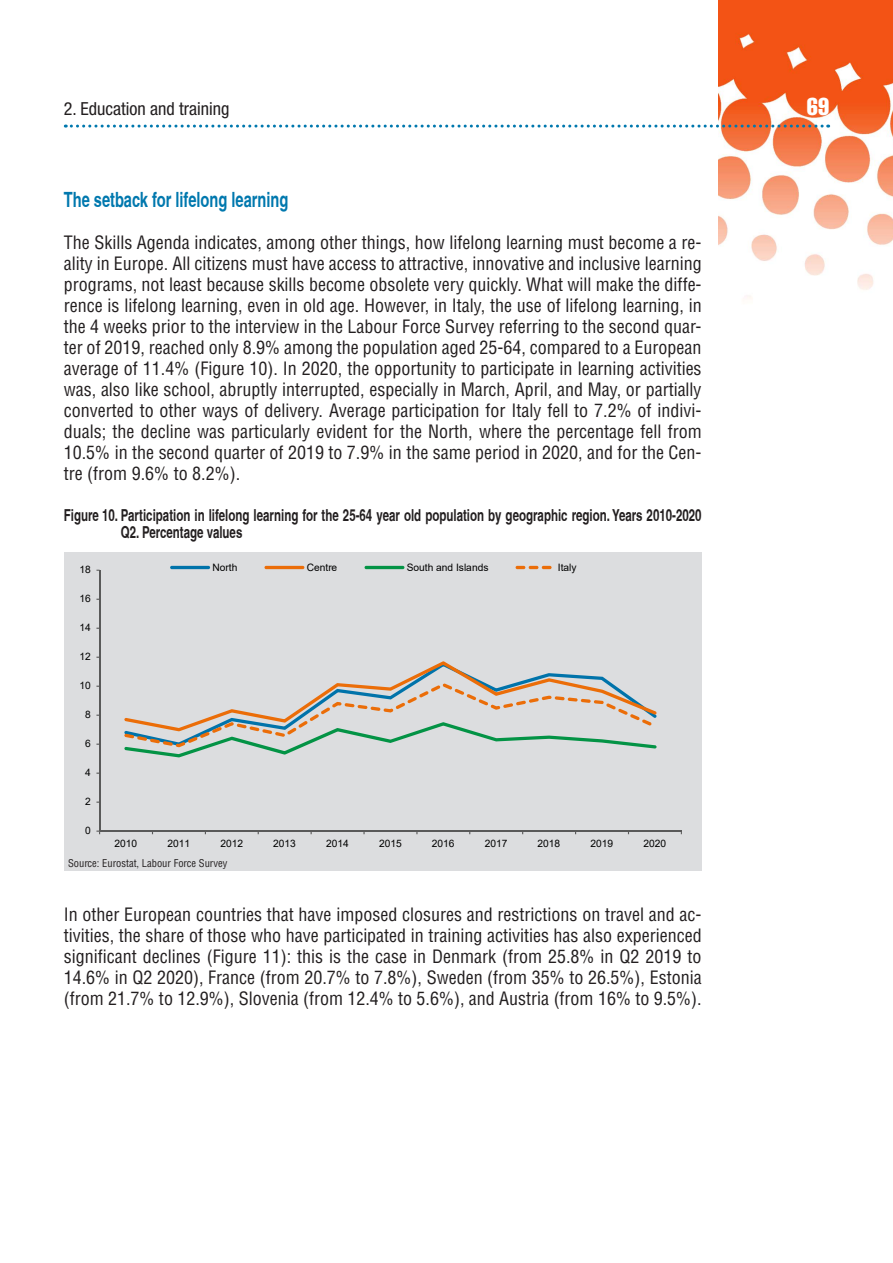
<style>
.page{position:relative;width:893px;height:1263px;background:#fff}
.page>*{position:absolute;margin:0;border:0;box-sizing:border-box;transform-origin:0 0}
.t1{font:24px "Helvetica LT Std Comp";color:#fff}
.t2{font:700 condensed 21px "Helvetica";color:#0078ae;scale:.85 1}
.t3{font:condensed 18px/21px "Helvetica LT Std";color:#231f20;text-align:justify}
.t4{font:condensed 18px "Helvetica Neue LT Std";color:#231f20}
.t5{font:700 condensed 16.5px/16.5px "Helvetica";color:#231f20;scale:.85 1}
.t6{font:condensed 10.5px "Helvetica LT Std";color:#231f20}
.t7{font:10.2px "Arial";color:#000}
</style>
<div class="page">
<img style="left:719px;top:0;width:174px;height:299px">
<svg style="left:65px;top:125px;width:764px;height:3px"></svg>
<div style="left:64px;top:552px;width:638px;height:319px;background:#dcdddf"></div>
<hr style="left:99px;top:570px;width:1px;height:261px;background:#595959">
<hr style="left:100px;top:830px;width:581px;height:2px;background:#595959">
<svg style="left:124px;top:661px;width:533px;height:96px"></svg>
<hr style="left:170px;top:566px;width:40px;height:3px;background:#0073aa;border-radius:2px">
<hr style="left:264px;top:566px;width:40px;height:3px;background:#eb6d08;border-radius:2px">
<hr style="left:365px;top:566px;width:39px;height:3px;background:#039345;border-radius:2px">
<svg style="left:516px;top:566px;width:36px;height:3px"></svg>
<p class="t4" style="left:64px;top:98px;width:167px">2. Education and training</p>
<h1 class="t1" style="left:807px;top:91px;width:24px">69</h1>
<p class="t2" style="left:64px;top:187px;width:266px">The setback for lifelong learning</p>
<p class="t3" style="left:64px;top:232px;width:639px">The Skills Agenda indicates, among other things, how lifelong learning must become a re&shy;ality in Europe. All citizens must have access to attractive, innovative and inclusive learning programs, not least because skills become obsolete very quickly. What will make the diffe&shy;rence is lifelong learning, even in old age. However, in Italy, the use of lifelong learning, in the 4 weeks prior to the interview in the Labour Force Survey referring to the second quar&shy;ter of 2019, reached only 8.9% among the population aged 25-64, compared to a European average of 11.4% (Figure 10). In 2020, the opportunity to participate in learning activities was, also like school, abruptly interrupted, especially in March, April, and May, or partially converted to other ways of delivery. Average participation for Italy fell to 7.2% of indivi&shy;duals; the decline was particularly evident for the North, where the percentage fell from 10.5% in the second quarter of 2019 to 7.9% in the same period in 2020, and for the Cen&shy;tre (from 9.6% to 8.2%).</p>
<p class="t5" style="left:121px;top:507px;width:685px;text-indent:-57px">Figure 10. Participation in lifelong learning for the 25-64 year old population by geographic region. Years 2010-2020<br>Q2. Percentage values</p>
<p class="t7" style="left:79px;top:563px;width:13px">18</p>
<p class="t7" style="left:79px;top:592px;width:13px">16</p>
<p class="t7" style="left:79px;top:621px;width:13px">14</p>
<p class="t7" style="left:79px;top:650px;width:13px">12</p>
<p class="t7" style="left:79px;top:679px;width:13px">10</p>
<p class="t7" style="left:85px;top:708px;width:7px">8</p>
<p class="t7" style="left:85px;top:737px;width:7px">6</p>
<p class="t7" style="left:85px;top:766px;width:7px">4</p>
<p class="t7" style="left:85px;top:795px;width:7px">2</p>
<p class="t7" style="left:85px;top:824px;width:7px">0</p>
<p class="t7" style="left:212px;top:560px;width:26px">North</p>
<p class="t7" style="left:307px;top:560px;width:32px">Centre</p>
<p class="t7" style="left:407px;top:560px;width:83px">South and Islands</p>
<p class="t7" style="left:558px;top:560px;width:20px">Italy</p>
<p class="t7" style="left:115px;top:836px;width:24px">2010</p>
<p class="t7" style="left:168px;top:836px;width:24px">2011</p>
<p class="t7" style="left:220px;top:836px;width:24px">2012</p>
<p class="t7" style="left:273px;top:836px;width:24px">2013</p>
<p class="t7" style="left:326px;top:836px;width:24px">2014</p>
<p class="t7" style="left:379px;top:836px;width:24px">2015</p>
<p class="t7" style="left:432px;top:836px;width:24px">2016</p>
<p class="t7" style="left:485px;top:836px;width:24px">2017</p>
<p class="t7" style="left:538px;top:836px;width:24px">2018</p>
<p class="t7" style="left:590px;top:836px;width:24px">2019</p>
<p class="t7" style="left:643px;top:836px;width:24px">2020</p>
<p class="t6" style="left:68px;top:857px;width:161px">Source: Eurostat, Labour Force Survey</p>
<p class="t3" style="left:64px;top:904px;width:639px">In other European countries that have imposed closures and restrictions on travel and ac&shy;tivities, the share of those who have participated in training activities has also experienced significant declines (Figure 11): this is the case in Denmark (from 25.8% in Q2 2019 to 14.6% in Q2 2020), France (from 20.7% to 7.8%), Sweden (from 35% to 26.5%), Estonia (from 21.7% to 12.9%), Slovenia (from 12.4% to 5.6%), and Austria (from 16% to 9.5%).</p>
</div>
